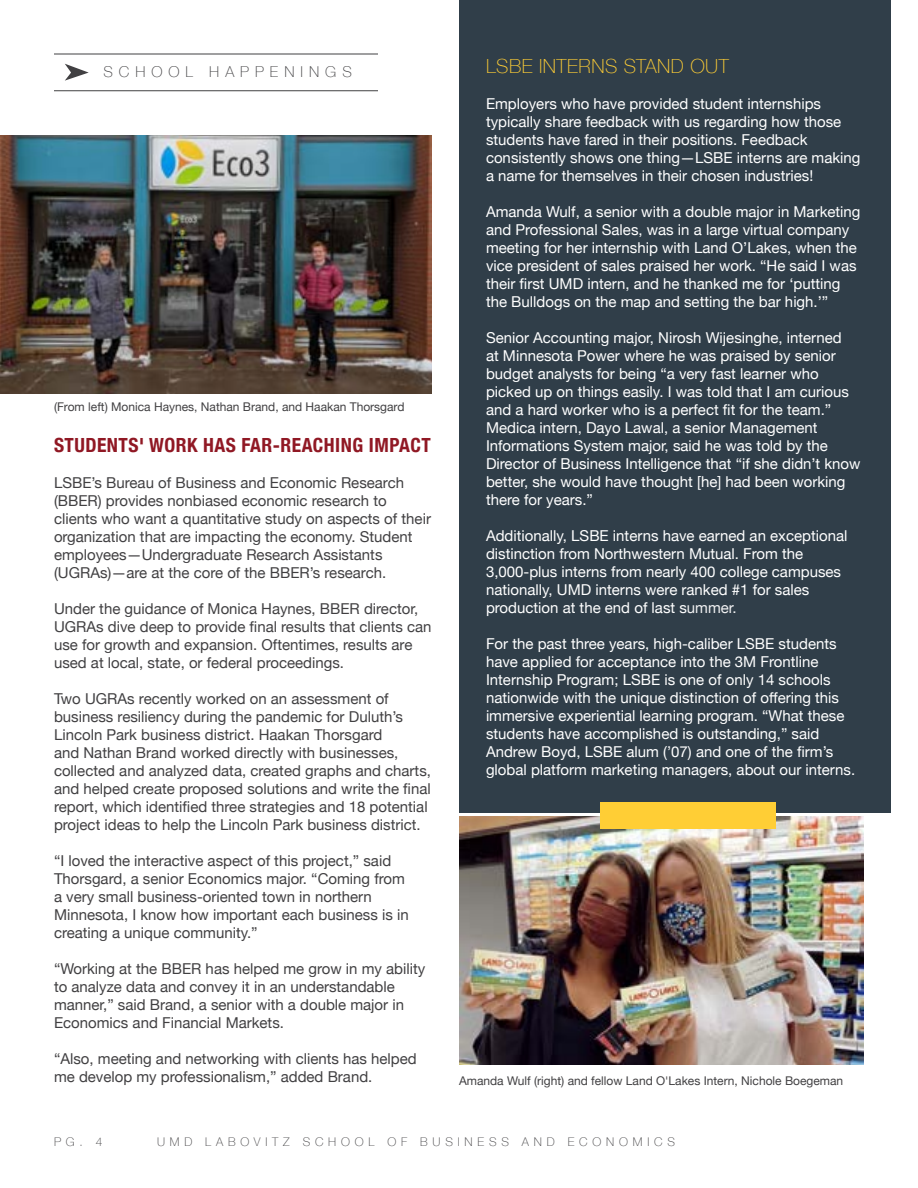
<style>
.page{position:relative;width:918px;height:1188px;background:#fff}
.page>*{position:absolute;margin:0;border:0;box-sizing:border-box;transform-origin:0 0}
.t1{font:700 condensed 19.5px "Helvetica Neue";letter-spacing:.025em;color:#901824}
.t2{font:100 19.5px "Helvetica Neue";letter-spacing:.025em;color:#ffce35}
.t3{font:15px/18px "Helvetica Neue";color:#fff}
.t4{font:15px/18px "Helvetica Neue 2";color:#fff}
.t5{font:15px/18px "Helvetica Neue 2";color:#414042}
.t6{font:15px/18px "Helvetica Neue";color:#414042}
.t7{font:100 15px "Helvetica Neue";letter-spacing:.4em;color:#414042}
.t8{font:12px "Helvetica Neue";color:#414042}
.t9{font:100 12px "Helvetica Neue";letter-spacing:.4em;color:#414042}
.s1{color:#f1f1f2}
.s2{font-family:"Helvetica Neue"}
.s3{font-family:"Helvetica Neue 2"}
</style>
<div class="page">
<hr style="left:54px;top:90px;width:324px;height:1px;background:#414042">
<hr style="left:54px;top:54px;width:324px;height:1px;background:#414042">
<svg style="left:65px;top:64px;width:24px;height:17px"></svg>
<div style="left:459px;top:0;width:432px;height:812px;background:#303e49"></div>
<img style="left:459px;top:816px;width:405px;height:249px">
<div style="left:601px;top:802px;width:175px;height:27px;background:#ffce35"></div>
<img style="left:0;top:135px;width:432px;height:258px">
<p class="t7" style="left:103px;top:61px;width:250px">SCHOOL HAPPENINGS</p>
<h1 class="t2" style="left:486px;top:51px;width:245px">LSBE INTERNS STAND OUT</h1>
<p class="t4" style="left:486px;top:95px;width:337px">Employers who have provided student internships</p>
<p class="t3" style="left:486px;top:113px;width:376px">typically share feedback with us regarding how those students have fared in their positions. Feedback consistently shows one thing—LSBE interns are making</p>
<p class="t4" style="left:486px;top:167px;width:329px">a name for themselves in their chosen industries!</p>
<p class="t3" style="left:486px;top:203px;width:376px">Amanda Wulf, a senior with a double major in Marketing</p>
<p class="t4" style="left:486px;top:221px;width:365px">and Professional Sales, was in a large virtual company</p>
<p class="t3" style="left:486px;top:239px;width:372px;text-align:justify">meeting for her internship with Land O’Lakes, when the vice president of sales praised her work. “He said I was their first UMD intern, and he thanked me for ‘putting</p>
<p class="t4" style="left:486px;top:293px;width:344px">the Bulldogs on the map and setting the bar high.’”</p>
<p class="t4" style="left:486px;top:329px;width:357px">Senior Accounting major, Nirosh Wijesinghe, interned at Minnesota Power where he was praised by senior budget analysts for being “a very fast learner who</p>
<p class="t3" style="left:486px;top:383px;width:364px">picked up on things easily. I was told that I am curious and a hard worker who is a perfect fit for the team.”</p>
<p class="t4" style="left:486px;top:419px;width:344px">Medica intern, Dayo Lawal, a senior Management<br>Informations System major, said he was told by the</p>
<p class="t3" style="left:486px;top:455px;width:376px">Director of Business Intelligence that “if she didn’t know better, she would have thought [he] had been working</p>
<p class="t4" style="left:486px;top:491px;width:108px">there for years.”</p>
<p class="t4" style="left:486px;top:527px;width:363px">Additionally, LSBE interns have earned an exceptional distinction from Northwestern Mutual. From the</p>
<p class="t3" style="left:486px;top:563px;width:357px">3,000-plus interns from nearly 400 college campuses nationally, UMD interns were ranked #1 for sales</p>
<p class="t4" style="left:486px;top:599px;width:252px">production at the end of last s<span class="s1">ummer.</span></p>
<p class="t4" style="left:486px;top:635px;width:352px">For the past three years, high-caliber LSBE students</p>
<p class="t3" style="left:486px;top:653px;width:355px">have applied for acceptance into the 3M Frontline<br>Internship Program; LSBE is one of only 14 schools nationwide with the unique distinction of offering this</p>
<p class="t4" style="left:486px;top:707px;width:360px">immersive experiential learning program. “What these students have accomplished is outstanding,” said<br>Andrew Boyd, LSBE alum (<span class="s1">’</span><span class="s2">07) and one of the firm’s</span></p>
<p class="t3" style="left:486px;top:761px;width:371px">global platform marketing managers, about our interns.</p>
<p class="t8" style="left:54px;top:398px;width:352px"><span class="s3">(From left)</span> Monica Haynes, Nathan Brand, and Haakan Thorsgard</p>
<h1 class="t1" style="left:54px;top:429px;width:378px">STUDENTS' WORK HAS FAR-REACHING IMPACT</h1>
<p class="t5" style="left:54px;top:474px;width:352px">LSBE’s Bureau of Business and Economic Research (BBER) provides nonbiased economic research to</p>
<p class="t6" style="left:54px;top:510px;width:378px">clients who want a quantitative study on aspects of their</p>
<p class="t5" style="left:54px;top:528px;width:360px">organization that are impacting the economy. Student employees—Undergraduate Research Assistants</p>
<p class="t6" style="left:54px;top:564px;width:334px">(UGRAs)—are at the core of the BBER’s research.</p>
<p class="t5" style="left:54px;top:600px;width:366px">Under the guidance of Monica Haynes, BBER director,</p>
<p class="t6" style="left:54px;top:618px;width:379px">UGRAs dive deep to provide final results that clients can</p>
<p class="t5" style="left:54px;top:636px;width:360px">use for growth and expansion. Oftentimes, results are used at local, state, or federal proceedings.</p>
<p class="t6" style="left:54px;top:690px;width:336px">Two UGRAs recently worked on an assessment of</p>
<p class="t5" style="left:54px;top:708px;width:350px">business resiliency during the pandemic for Duluth’s</p>
<p class="t6" style="left:54px;top:726px;width:346px">Lincoln Park business district. Haakan Thorsgard and Nathan Brand worked directly with businesses,</p>
<p class="t5" style="left:54px;top:762px;width:379px">collected and analyzed data, created graphs and charts,</p>
<p class="t6" style="left:54px;top:780px;width:378px">and helped create proposed solutions and write the final report, which identified three strategies and 18 potential project ideas to help the Lincoln Park business district.</p>
<p class="t5" style="left:54px;top:852px;width:352px">“I loved the interactive aspect of this project,” said<br>Thorsgard, a senior Economics major. “Coming from a very small business-oriented town in northern</p>
<p class="t6" style="left:54px;top:906px;width:356px">Minnesota, I know how important each business is in creating a unique community.”</p>
<p class="t6" style="left:54px;top:960px;width:373px">“Working at the BBER has helped me grow in my ability</p>
<p class="t5" style="left:54px;top:978px;width:352px">to analyze data and convey it in an understandable manner,” said Brand, a senior with a double major in</p>
<p class="t6" style="left:54px;top:1014px;width:232px">Economics and Financial Markets.</p>
<p class="t6" style="left:54px;top:1050px;width:364px">“Also, meeting and networking with clients has helped</p>
<p class="t5" style="left:54px;top:1068px;width:320px">me develop my professionalism,” added Brand.</p>
<p class="t8" style="left:459px;top:1072px;width:386px">Amanda Wulf (right) and fellow Land O'Lakes Intern, Nichole Boegeman</p>
<p class="t9" style="left:54px;top:1132px;width:50px">PG. 4</p>
<p class="t9" style="left:157px;top:1132px;width:519px">UMD LABOVITZ SCHOOL OF BUSINESS AND ECONOMICS</p>
</div>
